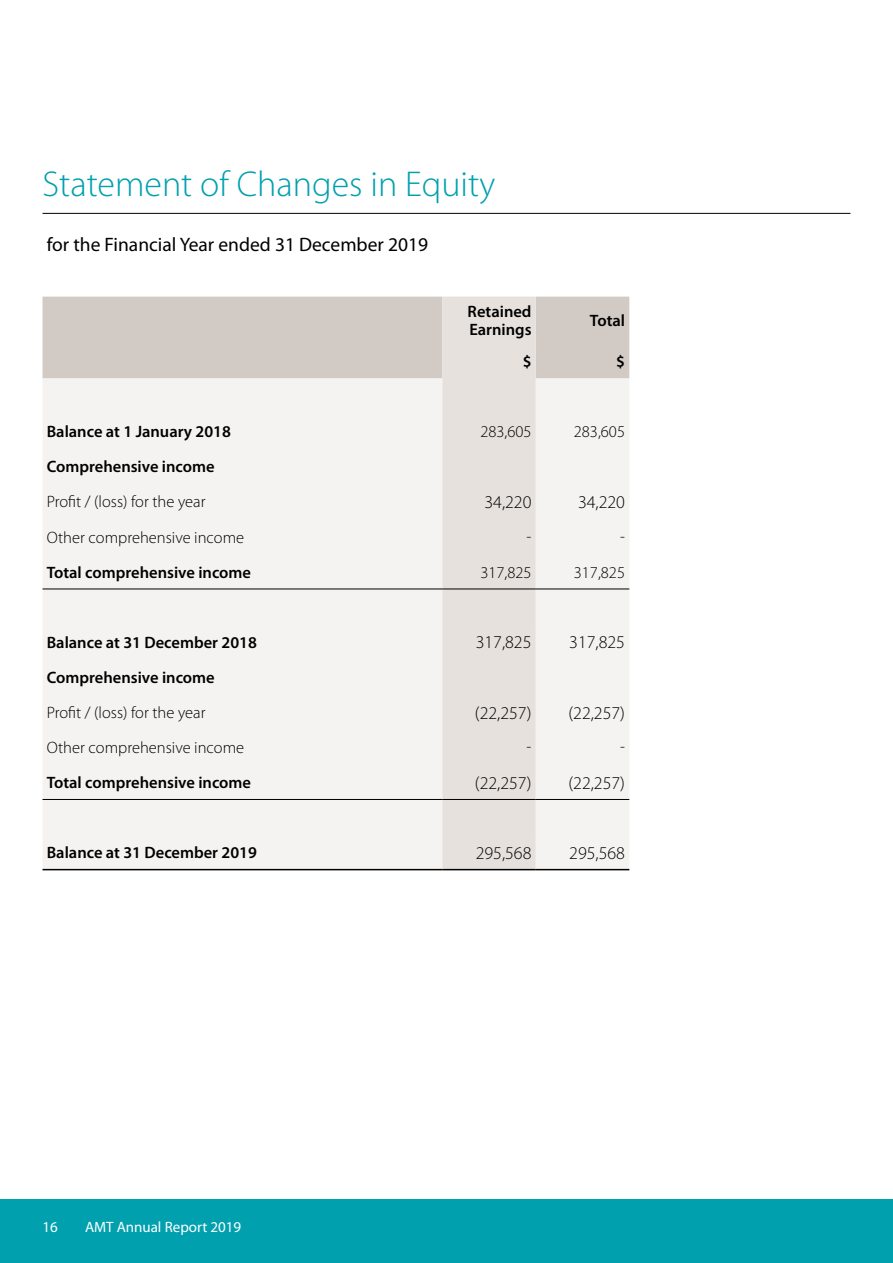
<style>
.page{position:relative;width:893px;height:1263px;background:#fff}
.page>*{position:absolute;margin:0;border:0;box-sizing:border-box;transform-origin:0 0}
.Heading2{font:300 36px "Myriad Pro";color:#00a0af}
.t1{font:19.5px "Myriad Pro";color:#000}
.t2{font:300 18px "Myriad Pro";color:#000}
.t3{font:600 16.5px/18px "Myriad Pro";color:#000}
.Text{font:300 16.5px "Myriad Pro";color:#000}
.t4{font:15px "Myriad Pro";color:#fff}
</style>
<div class="page">
<hr style="left:43px;top:213px;width:807px;height:1px;background:#000">
<div style="left:0;top:1199px;width:893px;height:64px;background:#00a0af"></div>
<div style="left:43px;top:297px;width:586px;height:81px;background:#d2cac4"></div>
<div style="left:442px;top:297px;width:94px;height:81px;background:#e6e1dd"></div>
<svg style="left:43px;top:378px;width:586px;height:491px;fill:#f5f3f1"></svg>
<hr style="left:43px;top:799px;width:399px;height:1px;background:#000">
<hr style="left:442px;top:799px;width:94px;height:1px;background:#000">
<hr style="left:536px;top:799px;width:93px;height:1px;background:#000">
<hr style="left:43px;top:589px;width:399px;height:1px;background:#000">
<hr style="left:442px;top:589px;width:94px;height:1px;background:#000">
<hr style="left:536px;top:589px;width:93px;height:1px;background:#000">
<hr style="left:43px;top:869px;width:399px;height:1px;background:#000">
<hr style="left:442px;top:869px;width:94px;height:1px;background:#000">
<hr style="left:536px;top:869px;width:93px;height:1px;background:#000">
<h2 class="Heading2" style="left:43px;top:162px;width:454px">Statement of Changes in Equity</h2>
<p class="t1" style="left:47px;top:233px;width:383px">for the Financial Year ended 31 December 2019</p>
<p class="t3" style="left:468px;top:302px;width:65px">Retained<br>Earnings</p>
<p class="t3" style="left:590px;top:311px;width:37px">Total</p>
<p class="t3" style="left:523px;top:352px;width:10px">$</p>
<p class="t3" style="left:616px;top:352px;width:10px">$</p>
<p class="t3" style="left:47px;top:422px;width:186px">Balance at 1 January 2018</p>
<p class="Text" style="left:480px;top:422px;width:53px">283,605</p>
<p class="Text" style="left:574px;top:422px;width:53px">283,605</p>
<p class="t3" style="left:47px;top:457px;width:169px">Comprehensive income</p>
<p class="Text" style="left:47px;top:492px;width:160px">Profit / (loss) for the year</p>
<p class="t2" style="left:484px;top:491px;width:49px">34,220</p>
<p class="t2" style="left:578px;top:491px;width:49px">34,220</p>
<p class="Text" style="left:47px;top:527px;width:199px">Other comprehensive income</p>
<p class="Text" style="left:526px;top:527px;width:6px">-</p>
<p class="Text" style="left:620px;top:527px;width:6px">-</p>
<p class="t3" style="left:47px;top:563px;width:206px">Total comprehensive income</p>
<p class="Text" style="left:480px;top:562px;width:53px">317,825</p>
<p class="Text" style="left:574px;top:562px;width:53px">317,825</p>
<p class="t3" style="left:47px;top:633px;width:212px">Balance at 31 December 2018</p>
<p class="t2" style="left:476px;top:631px;width:57px">317,825</p>
<p class="t2" style="left:569px;top:631px;width:57px">317,825</p>
<p class="t3" style="left:47px;top:668px;width:169px">Comprehensive income</p>
<p class="Text" style="left:47px;top:702px;width:160px">Profit / (loss) for the year</p>
<p class="t2" style="left:475px;top:702px;width:58px">(22,257)</p>
<p class="t2" style="left:568px;top:702px;width:58px">(22,257)</p>
<p class="Text" style="left:47px;top:738px;width:199px">Other comprehensive income</p>
<p class="Text" style="left:526px;top:738px;width:6px">-</p>
<p class="Text" style="left:620px;top:738px;width:6px">-</p>
<p class="t3" style="left:47px;top:773px;width:206px">Total comprehensive income</p>
<p class="t2" style="left:475px;top:772px;width:58px">(22,257)</p>
<p class="t2" style="left:568px;top:772px;width:58px">(22,257)</p>
<p class="t3" style="left:47px;top:843px;width:212px">Balance at 31 December 2019</p>
<p class="t2" style="left:476px;top:842px;width:57px">295,568</p>
<p class="t2" style="left:569px;top:842px;width:57px">295,568</p>
<p class="t4" style="left:43px;top:1217px;width:17px">16</p>
<p class="t4" style="left:85px;top:1217px;width:158px">AMT Annual Report 2019</p>
</div>
